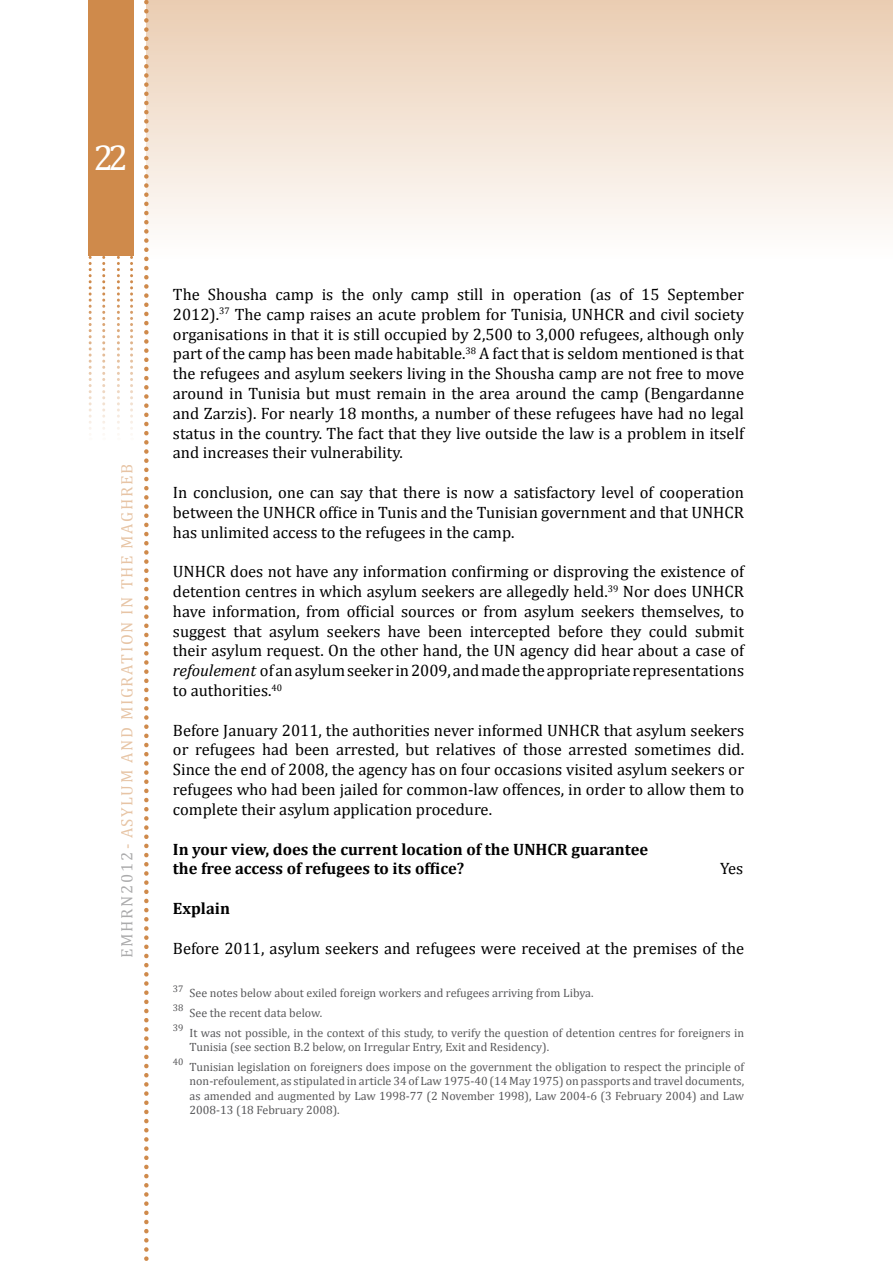
<style>
.page{position:relative;width:893px;height:1263px;background:#fff}
.page>*{position:absolute;margin:0;border:0;box-sizing:border-box;transform-origin:0 0}
.t1{font:36px "Cambria";color:#fff}
.t2{font:16.5px/19.8px "Cambria";color:#000;text-align:justify}
.t3{font:700 16.5px/19.8px "Cambria";color:#000}
.t4{font:16.5px "Cambria";letter-spacing:.1em;color:#cf8a4b}
.t5{font:12px/14.4px "Cambria";color:#58585a}
.t6{font:9.6px "Cambria";color:#58585a}
.s1{color:#58585a}
.s2{font-style:italic}
</style>
<div class="page">
<svg style="left:144px;top:0;width:5px;height:1261px"></svg>
<svg style="left:130px;top:256px;width:3px;height:178px"></svg>
<svg style="left:117px;top:256px;width:3px;height:178px"></svg>
<svg style="left:102px;top:256px;width:3px;height:178px"></svg>
<svg style="left:89px;top:256px;width:3px;height:178px"></svg>
<div style="left:88px;top:0;width:45px;height:256px;background:#cf8a4b"></div>
<div style="left:146px;top:0;width:747px;height:259px;background:linear-gradient(to bottom,#eacdb2,#fefefe)"></div>
<hr style="left:892px;top:0;width:1px;height:259px;background:#cf8a4b">
<h1 class="t1" style="left:94px;top:137px;width:36px">22</h1>
<p class="t4" style="left:117px;top:958px;width:495px;rotate:-90deg"><span class="s1">EMHRN2012</span>- ASYLUM AND MIGRATION IN THE MAGHREB</p>
<p class="t2" style="left:173px;top:284px;width:573px">The Shousha camp is the only camp still in operation (as of 15 September 2012).<sup>37</sup> The camp raises an acute problem for Tunisia, UNHCR and civil society organisations in that it is still occupied by 2,500 to 3,000 refugees, although only part of the camp has been made habitable.<sup>38</sup> A fact that is seldom mentioned is that the refugees and asylum seekers living in the Shousha camp are not free to move around in Tunisia but must remain in the area around the camp (Bengardanne and Zarzis). For nearly 18 months, a number of these refugees have had no legal status in the country. The fact that they live outside the law is a problem in itself and increases their vulnerability.</p>
<p class="t2" style="left:173px;top:482px;width:573px">In conclusion, one can say that there is now a satisfactory level of cooperation between the UNHCR office in Tunis and the Tunisian government and that UNHCR has unlimited access to the refugees in the camp.</p>
<p class="t2" style="left:173px;top:562px;width:573px">UNHCR does not have any information confirming or disproving the existence of detention centres in which asylum seekers are allegedly held.<sup>39</sup> Nor does UNHCR have information, from official sources or from asylum seekers themselves, to suggest that asylum seekers have been intercepted before they could submit their asylum request. On the other hand, the UN agency did hear about a case of <span class="s2">refoulement</span> of an asylum seeker in 2009, and made the appropriate representations to authorities.<sup>40</sup></p>
<p class="t2" style="left:173px;top:720px;width:573px">Before January 2011, the authorities never informed UNHCR that asylum seekers or refugees had been arrested, but relatives of those arrested sometimes did.<br>Since the end of 2008, the agency has on four occasions visited asylum seekers or refugees who had been jailed for common-law offences, in order to allow them to complete their asylum application procedure.</p>
<p class="t3" style="left:173px;top:838px;width:477px">In your view, does the current location of the UNHCR guarantee the free access of refugees to its office?</p>
<p class="t2" style="left:720px;top:859px;width:25px">Yes</p>
<p class="t3" style="left:173px;top:898px;width:59px">Explain</p>
<p class="t2" style="left:173px;top:938px;width:573px">Before 2011, asylum seekers and refugees were received at the premises of the</p>
<p class="t6" style="left:173px;top:983px;width:12px">37</p>
<p class="t5" style="left:190px;top:986px;width:405px">See notes below about exiled foreign workers and refugees arriving from Libya.</p>
<p class="t6" style="left:173px;top:1002px;width:12px">38</p>
<p class="t5" style="left:190px;top:1005px;width:134px">See the recent data below.</p>
<p class="t6" style="left:173px;top:1022px;width:12px">39</p>
<p class="t5" style="left:190px;top:1025px;width:556px">It was not possible, in the context of this study, to verify the question of detention centres for foreigners in<br>Tunisia (see section B.2 below, on Irregular Entry, Exit and Residency).</p>
<p class="t6" style="left:173px;top:1056px;width:12px">40</p>
<p class="t5" style="left:190px;top:1059px;width:556px;text-align:justify">Tunisian legislation on foreigners does impose on the government the obligation to respect the principle of non-refoulement, as stipulated in article 34 of Law 1975-40 (14 May 1975) on passports and travel documents, as amended and augmented by Law 1998-77 (2 November 1998), Law 2004-6 (3 February 2004) and Law 2008-13 (18 February 2008).</p>
</div>
